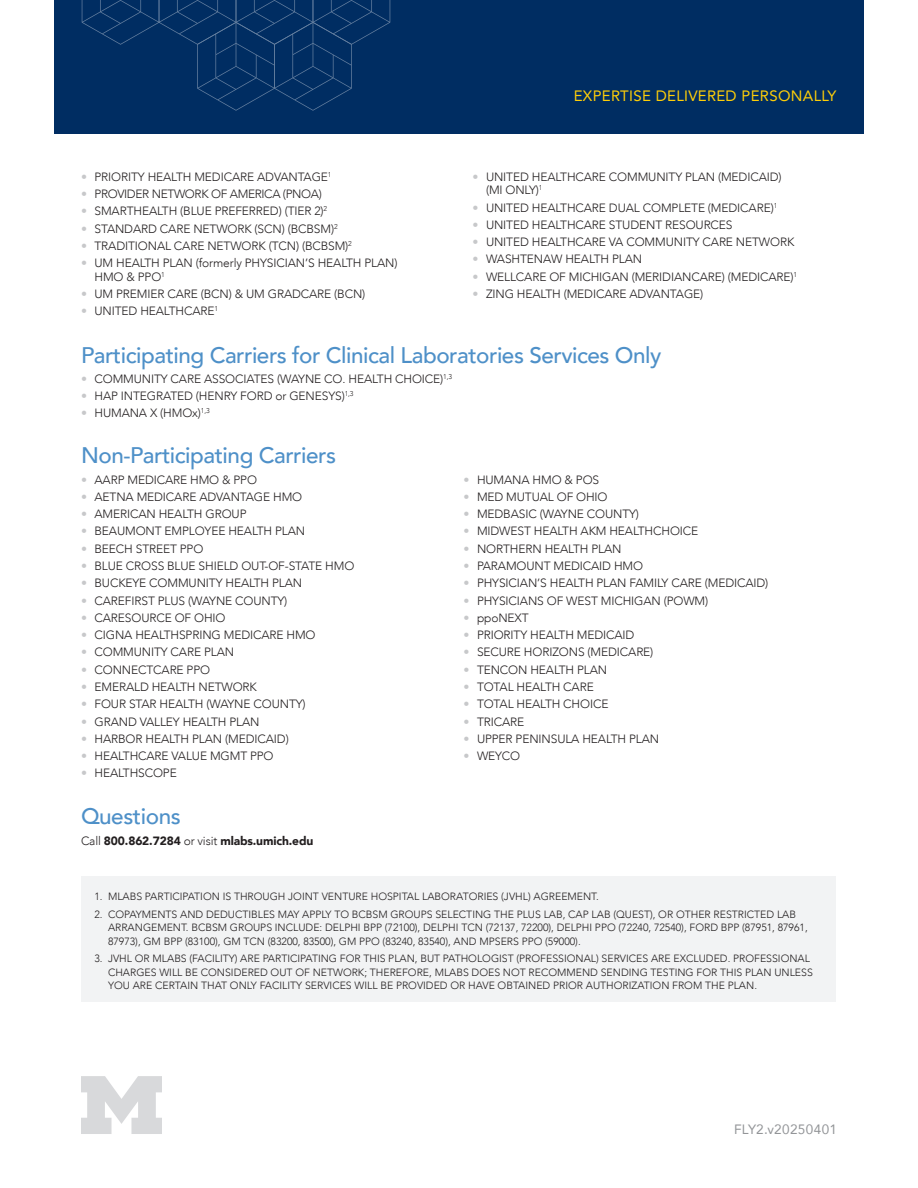
<style>
.page{position:relative;width:918px;height:1188px;background:#fff}
.page>*{position:absolute;margin:0;border:0;box-sizing:border-box;transform-origin:0 0}
.t1{font:500 22.5px "Avenir";letter-spacing:-.02em;color:#4e90c8}
.t2{font:15px "Avenir";letter-spacing:.02em;color:#fece08}
.t3{font:13.5px "Avenir";letter-spacing:.025em;color:#939598}
.t4{font:300 12px/13.5px "Avenir";letter-spacing:-.01em;color:#231f20}
.t5{font:900 12px "Avenir";letter-spacing:-.01em;color:#231f20}
.t6{font:300 12px "Avenir";letter-spacing:-.03em;color:#231f20}
.t7{font:300 10.5px/13.5px "Avenir";color:#231f20}
.s1{color:#c7c8ca}
.s2{font-weight:300}
</style>
<div class="page">
<div style="left:54px;top:0;width:810px;height:134px;background:#002d62"></div>
<div style="left:82px;top:877px;width:754px;height:40px;background:#f2f3f4"></div>
<div style="left:82px;top:894px;width:754px;height:67px;background:#f2f3f4"></div>
<div style="left:82px;top:938px;width:754px;height:64px;background:#f2f3f4"></div>
<svg style="left:82px;top:0;width:308px;height:111px"></svg>
<svg style="left:81px;top:1076px;width:81px;height:58px"></svg>
<p class="t4" style="left:81px;top:170px;width:252px"><span class="s1">•</span> PRIORITY HEALTH MEDICARE ADVANTAGE<sup>1</sup></p>
<p class="t6" style="left:81px;top:187px;width:242px"><span class="s1">•</span> PROVIDER NETWORK OF AMERICA (PNOA)</p>
<p class="t4" style="left:81px;top:204px;width:248px"><span class="s1">•</span> SMARTHEALTH (BLUE PREFERRED) (TIER 2)<sup>2</sup></p>
<p class="t4" style="left:81px;top:222px;width:258px"><span class="s1">•</span> STANDARD CARE NETWORK (SCN) (BCBSM)<sup>2</sup></p>
<p class="t4" style="left:81px;top:239px;width:272px"><span class="s1">•</span> TRADITIONAL CARE NETWORK (TCN) (BCBSM)<sup>2</sup></p>
<p class="t4" style="left:94px;top:256px;width:305px;text-indent:-14px"><span class="s1">•</span> UM HEALTH PLAN (formerly PHYSICIAN’S HEALTH PLAN)<br>HMO &amp; PPO<sup>1</sup></p>
<p class="t4" style="left:81px;top:287px;width:286px"><span class="s1">•</span> UM PREMIER CARE (BCN) &amp; UM GRADCARE (BCN)</p>
<p class="t4" style="left:81px;top:304px;width:139px"><span class="s1">•</span> UNITED HEALTHCARE<sup>1</sup></p>
<p class="t2" style="left:574px;top:84px;width:264px">EXPERTISE DELIVERED PERSONALLY</p>
<p class="t4" style="left:486px;top:170px;width:297px;text-indent:-14px"><span class="s1">•</span> UNITED HEALTHCARE COMMUNITY PLAN (MEDICAID) (MI ONLY)<sup>1</sup></p>
<p class="t4" style="left:472px;top:201px;width:306px"><span class="s1">•</span> UNITED HEALTHCARE DUAL COMPLETE (MEDICARE)<sup>1</sup></p>
<p class="t4" style="left:472px;top:218px;width:262px"><span class="s1">•</span> UNITED HEALTHCARE STUDENT RESOURCES</p>
<p class="t4" style="left:472px;top:235px;width:323px"><span class="s1">•</span> UNITED HEALTHCARE VA COMMUNITY CARE NETWORK</p>
<p class="t4" style="left:472px;top:253px;width:171px"><span class="s1">•</span> WASHTENAW HEALTH PLAN</p>
<p class="t4" style="left:472px;top:270px;width:326px"><span class="s1">•</span> WELLCARE OF MICHIGAN (MERIDIANCARE) (MEDICARE)<sup>1</sup></p>
<p class="t4" style="left:472px;top:287px;width:232px"><span class="s1">•</span> ZING HEALTH (MEDICARE ADVANTAGE)</p>
<h1 class="t1" style="left:81px;top:335px;width:582px">Participating Carriers for Clinical Laboratories Services Only</h1>
<p class="t4" style="left:81px;top:372px;width:373px"><span class="s1">•</span> COMMUNITY CARE ASSOCIATES (WAYNE CO. HEALTH CHOICE)<sup>1,3</sup></p>
<p class="t4" style="left:81px;top:389px;width:274px"><span class="s1">•</span> HAP INTEGRATED (HENRY FORD or GENESYS)<sup>1,3</sup></p>
<p class="t4" style="left:81px;top:406px;width:130px"><span class="s1">•</span> HUMANA X (HMOx)<sup>1,3</sup></p>
<h1 class="t1" style="left:81px;top:436px;width:257px">Non-Participating Carriers</h1>
<p class="t4" style="left:81px;top:473px;width:178px"><span class="s1">•</span> AARP MEDICARE HMO &amp; PPO</p>
<p class="t4" style="left:81px;top:490px;width:223px"><span class="s1">•</span> AETNA MEDICARE ADVANTAGE HMO</p>
<p class="t4" style="left:81px;top:507px;width:167px"><span class="s1">•</span> AMERICAN HEALTH GROUP</p>
<p class="t4" style="left:81px;top:525px;width:226px"><span class="s1">•</span> BEAUMONT EMPLOYEE HEALTH PLAN</p>
<p class="t4" style="left:81px;top:542px;width:124px"><span class="s1">•</span> BEECH STREET PPO</p>
<p class="t4" style="left:81px;top:559px;width:275px"><span class="s1">•</span> BLUE CROSS BLUE SHIELD OUT-OF-STATE HMO</p>
<p class="t4" style="left:81px;top:576px;width:223px"><span class="s1">•</span> BUCKEYE COMMUNITY HEALTH PLAN</p>
<p class="t4" style="left:81px;top:594px;width:208px"><span class="s1">•</span> CAREFIRST PLUS (WAYNE COUNTY)</p>
<p class="t4" style="left:81px;top:611px;width:146px"><span class="s1">•</span> CARESOURCE OF OHIO</p>
<p class="t4" style="left:81px;top:628px;width:236px"><span class="s1">•</span> CIGNA HEALTHSPRING MEDICARE HMO</p>
<p class="t4" style="left:81px;top:646px;width:155px"><span class="s1">•</span> COMMUNITY CARE PLAN</p>
<p class="t4" style="left:81px;top:663px;width:131px"><span class="s1">•</span> CONNECTCARE PPO</p>
<p class="t4" style="left:81px;top:680px;width:177px"><span class="s1">•</span> EMERALD HEALTH NETWORK</p>
<p class="t4" style="left:81px;top:697px;width:226px"><span class="s1">•</span> FOUR STAR HEALTH (WAYNE COUNTY)</p>
<p class="t4" style="left:81px;top:715px;width:180px"><span class="s1">•</span> GRAND VALLEY HEALTH PLAN</p>
<p class="t4" style="left:81px;top:732px;width:209px"><span class="s1">•</span> HARBOR HEALTH PLAN (MEDICAID)</p>
<p class="t4" style="left:81px;top:749px;width:194px"><span class="s1">•</span> HEALTHCARE VALUE MGMT PPO</p>
<p class="t4" style="left:81px;top:766px;width:97px"><span class="s1">•</span> HEALTHSCOPE</p>
<p class="t4" style="left:464px;top:473px;width:137px"><span class="s1">•</span> HUMANA HMO &amp; POS</p>
<p class="t4" style="left:464px;top:490px;width:146px"><span class="s1">•</span> MED MUTUAL OF OHIO</p>
<p class="t4" style="left:464px;top:507px;width:177px"><span class="s1">•</span> MEDBASIC (WAYNE COUNTY)</p>
<p class="t4" style="left:464px;top:525px;width:236px"><span class="s1">•</span> MIDWEST HEALTH AKM HEALTHCHOICE</p>
<p class="t4" style="left:464px;top:542px;width:160px"><span class="s1">•</span> NORTHERN HEALTH PLAN</p>
<p class="t4" style="left:464px;top:559px;width:181px"><span class="s1">•</span> PARAMOUNT MEDICAID HMO</p>
<p class="t4" style="left:464px;top:576px;width:306px"><span class="s1">•</span> PHYSICIAN’S HEALTH PLAN FAMILY CARE (MEDICAID)</p>
<p class="t4" style="left:464px;top:594px;width:246px"><span class="s1">•</span> PHYSICIANS OF WEST MICHIGAN (POWM)</p>
<p class="t4" style="left:464px;top:611px;width:67px"><span class="s1">•</span> ppoNEXT</p>
<p class="t4" style="left:464px;top:628px;width:173px"><span class="s1">•</span> PRIORITY HEALTH MEDICAID</p>
<p class="t4" style="left:464px;top:646px;width:191px"><span class="s1">•</span> SECURE HORIZONS (MEDICARE)</p>
<p class="t4" style="left:464px;top:663px;width:145px"><span class="s1">•</span> TENCON HEALTH PLAN</p>
<p class="t4" style="left:464px;top:680px;width:132px"><span class="s1">•</span> TOTAL HEALTH CARE</p>
<p class="t4" style="left:464px;top:697px;width:147px"><span class="s1">•</span> TOTAL HEALTH CHOICE</p>
<p class="t4" style="left:464px;top:715px;width:62px"><span class="s1">•</span> TRICARE</p>
<p class="t4" style="left:464px;top:732px;width:197px"><span class="s1">•</span> UPPER PENINSULA HEALTH PLAN</p>
<p class="t4" style="left:464px;top:749px;width:58px"><span class="s1">•</span> WEYCO</p>
<h1 class="t1" style="left:81px;top:797px;width:101px">Questions</h1>
<p class="t5" style="left:81px;top:830px;width:234px"><span class="s2">Call</span> 800.862.7284 <span class="s2">or visit</span> mlabs.umich.edu</p>
<p class="t7" style="left:94px;top:889px;width:506px">1. MLABS PARTICIPATION IS THROUGH JOINT VENTURE HOSPITAL LABORATORIES (JVHL) AGREEMENT.</p>
<p class="t7" style="left:108px;top:907px;width:701px;text-indent:-14px">2. COPAYMENTS AND DEDUCTIBLES MAY APPLY TO BCBSM GROUPS SELECTING THE PLUS LAB, CAP LAB (QUEST), OR OTHER RESTRICTED LAB<br>ARRANGEMENT. BCBSM GROUPS INCLUDE: DELPHI BPP (72100), DELPHI TCN (72137, 72200), DELPHI PPO (72240, 72540), FORD BPP (87951, 87961,<br>87973), GM BPP (83100), GM TCN (83200, 83500), GM PPO (83240, 83540), AND MPSERS PPO (59000).</p>
<p class="t7" style="left:108px;top:952px;width:706px;text-indent:-14px">3. JVHL OR MLABS (FACILITY) ARE PARTICIPATING FOR THIS PLAN, BUT PATHOLOGIST (PROFESSIONAL) SERVICES ARE EXCLUDED. PROFESSIONAL<br>CHARGES WILL BE CONSIDERED OUT OF NETWORK; THEREFORE, MLABS DOES NOT RECOMMEND SENDING TESTING FOR THIS PLAN UNLESS<br>YOU ARE CERTAIN THAT ONLY FACILITY SERVICES WILL BE PROVIDED OR HAVE OBTAINED PRIOR AUTHORIZATION FROM THE PLAN.</p>
<p class="t3" style="left:734px;top:1118px;width:104px">FLY2.v20250401</p>
</div>
